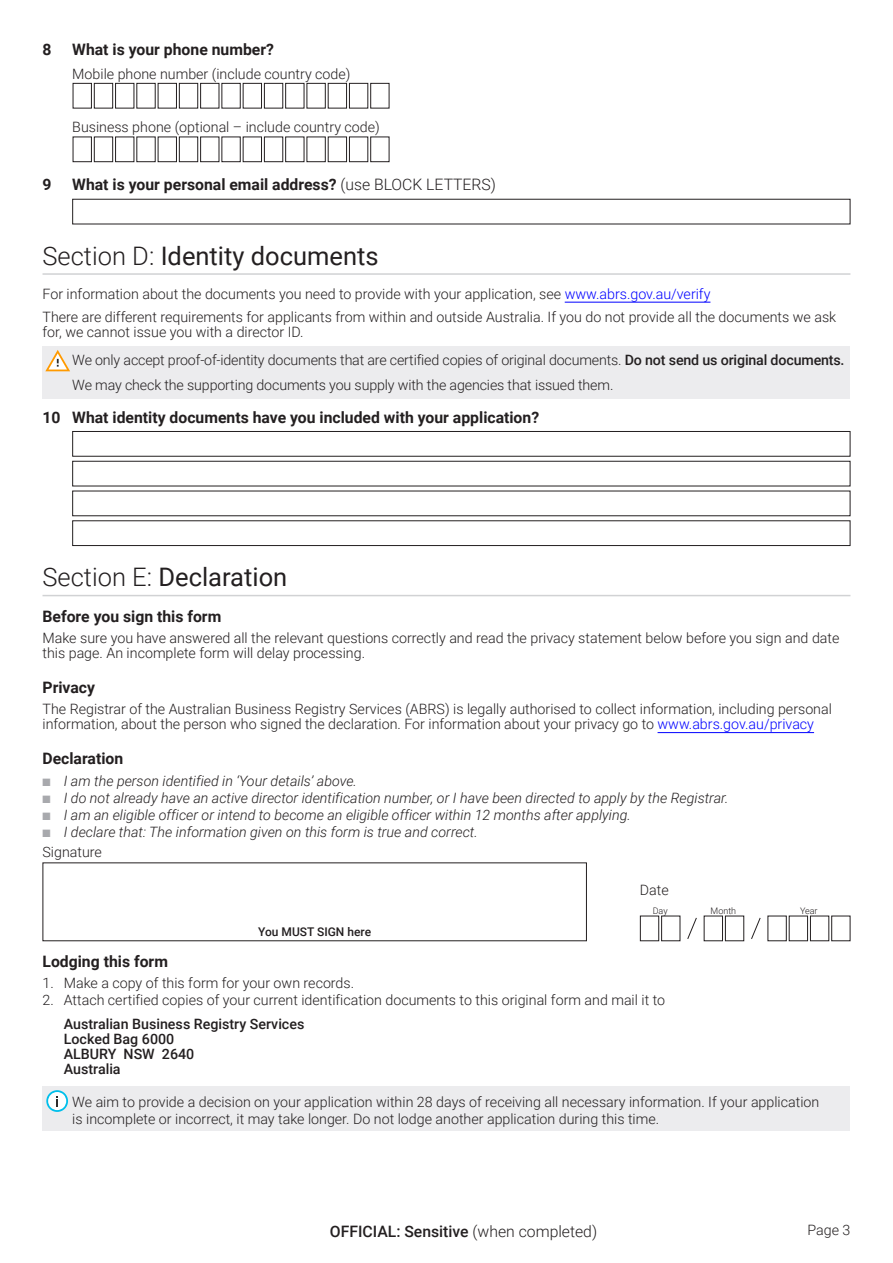
<style>
.page{position:relative;width:893px;height:1263px;background:#fff}
.page>*{position:absolute;margin:0;border:0;box-sizing:border-box;transform-origin:0 0}
.A-Section{font:25.5px "Roboto";color:#231f20}
.A-Question{font:700 15.75px "Roboto";color:#231f20}
.A-Intro_subhead{font:700 15.75px "Roboto";color:#231f20}
.t1{font:500 15.75px "Roboto";color:#231f20}
.A-Body{font:300 14.25px/15px "Roboto";color:#231f20}
.alert_boxes{font:300 14.25px/16.5px "Roboto";color:#231f20}
.t2{font:italic 300 14.25px "Roboto";color:#231f20}
.A-Body-2{font:500 14.25px "Roboto";color:#231f20}
.A-Body-3{font:500 12px "Roboto";color:#231f20}
.A-Body_-_smaller_6pt{font:300 9px "Roboto";color:#231f20}
.s1{font-weight:300}
.s2{color:#00f}
.s3{font-weight:500}
.s4{color:#a8a9ad}
</style>
<div class="page">
<div style="left:73px;top:83px;width:19px;height:25px;border:1px solid #231f20"></div>
<div style="left:200px;top:83px;width:19px;height:25px;border:1px solid #231f20"></div>
<div style="left:264px;top:83px;width:19px;height:25px;border:1px solid #231f20"></div>
<div style="left:328px;top:83px;width:19px;height:25px;border:1px solid #231f20"></div>
<div style="left:94px;top:83px;width:19px;height:25px;border:1px solid #231f20"></div>
<div style="left:158px;top:83px;width:19px;height:25px;border:1px solid #231f20"></div>
<div style="left:221px;top:83px;width:20px;height:25px;border:1px solid #231f20"></div>
<div style="left:285px;top:83px;width:19px;height:25px;border:1px solid #231f20"></div>
<div style="left:349px;top:83px;width:19px;height:25px;border:1px solid #231f20"></div>
<div style="left:115px;top:83px;width:19px;height:25px;border:1px solid #231f20"></div>
<div style="left:179px;top:83px;width:19px;height:25px;border:1px solid #231f20"></div>
<div style="left:243px;top:83px;width:19px;height:25px;border:1px solid #231f20"></div>
<div style="left:307px;top:83px;width:19px;height:25px;border:1px solid #231f20"></div>
<div style="left:370px;top:83px;width:19px;height:25px;border:1px solid #231f20"></div>
<div style="left:73px;top:137px;width:19px;height:25px;border:1px solid #231f20"></div>
<div style="left:200px;top:137px;width:19px;height:25px;border:1px solid #231f20"></div>
<div style="left:264px;top:137px;width:19px;height:25px;border:1px solid #231f20"></div>
<div style="left:328px;top:137px;width:19px;height:25px;border:1px solid #231f20"></div>
<div style="left:94px;top:137px;width:19px;height:25px;border:1px solid #231f20"></div>
<div style="left:158px;top:137px;width:19px;height:25px;border:1px solid #231f20"></div>
<div style="left:221px;top:137px;width:20px;height:25px;border:1px solid #231f20"></div>
<div style="left:285px;top:137px;width:19px;height:25px;border:1px solid #231f20"></div>
<div style="left:349px;top:137px;width:19px;height:25px;border:1px solid #231f20"></div>
<div style="left:115px;top:137px;width:19px;height:25px;border:1px solid #231f20"></div>
<div style="left:179px;top:137px;width:19px;height:25px;border:1px solid #231f20"></div>
<div style="left:243px;top:137px;width:19px;height:25px;border:1px solid #231f20"></div>
<div style="left:307px;top:137px;width:19px;height:25px;border:1px solid #231f20"></div>
<div style="left:370px;top:137px;width:19px;height:25px;border:1px solid #231f20"></div>
<div style="left:72px;top:199px;width:778px;height:25px;border:1px solid #231f20"></div>
<hr style="left:43px;top:595px;width:807px;height:1px;background:#d1d2d4">
<hr style="left:658px;top:732px;width:156px;height:1px;background:#00f">
<div style="left:43px;top:1086px;width:807px;height:44px;background:#ececee"></div>
<svg style="left:46px;top:1090px;width:22px;height:22px"></svg>
<div style="left:640px;top:916px;width:19px;height:25px;border:1px solid #231f20"></div>
<div style="left:661px;top:916px;width:19px;height:25px;border:1px solid #231f20"></div>
<div style="left:704px;top:916px;width:19px;height:25px;border:1px solid #231f20"></div>
<div style="left:725px;top:916px;width:19px;height:25px;border:1px solid #231f20"></div>
<div style="left:767px;top:916px;width:20px;height:25px;border:1px solid #231f20"></div>
<div style="left:789px;top:916px;width:19px;height:25px;border:1px solid #231f20"></div>
<div style="left:810px;top:916px;width:19px;height:25px;border:1px solid #231f20"></div>
<div style="left:831px;top:916px;width:19px;height:25px;border:1px solid #231f20"></div>
<svg style="left:751px;top:917px;width:10px;height:22px"></svg>
<svg style="left:687px;top:917px;width:10px;height:22px"></svg>
<div style="left:72px;top:431px;width:778px;height:26px;border:1px solid #231f20"></div>
<div style="left:72px;top:461px;width:778px;height:25px;border:1px solid #231f20"></div>
<div style="left:72px;top:520px;width:778px;height:26px;border:1px solid #231f20"></div>
<hr style="left:43px;top:273px;width:807px;height:2px;background:#d1d2d4">
<hr style="left:565px;top:302px;width:145px;height:1px;background:#00f">
<div style="left:43px;top:346px;width:807px;height:53px;background:#ececee"></div>
<svg style="left:45px;top:350px;width:25px;height:21px"></svg>
<p class="A-Question" style="left:43px;top:39px;width:11px">8</p>
<p class="A-Question" style="left:72px;top:39px;width:203px">What is your phone number?</p>
<p class="A-Body" style="left:72px;top:66px;width:280px">Mobile phone number (include country code)</p>
<p class="A-Body" style="left:72px;top:119px;width:309px">Business phone (optional – include country code)</p>
<p class="A-Question" style="left:43px;top:174px;width:11px">9</p>
<p class="A-Question" style="left:72px;top:174px;width:425px">What is your personal email address? <span class="s1">(use BLOCK LETTERS)</span></p>
<p class="A-Section" style="left:43px;top:238px;width:338px"><span class="s1">Section D:</span> Identity documents</p>
<p class="A-Body" style="left:43px;top:286px;width:669px">For information about the documents you need to provide with your application, see <span class="s2">www.abrs.gov.au/verify</span></p>
<p class="A-Body" style="left:43px;top:309px;width:795px">There are different requirements for applicants from within and outside Australia. If you do not provide all the documents we ask for, we cannot issue you with a director ID.</p>
<p class="alert_boxes" style="left:72px;top:351px;width:774px">We only accept proof-of-identity documents that are certified copies of original documents. <span class="s3">Do not send us original documents.</span></p>
<p class="alert_boxes" style="left:72px;top:376px;width:543px">We may check the supporting documents you supply with the agencies that issued them.</p>
<p class="A-Question" style="left:43px;top:406px;width:498px">10 What identity documents have you included with your application?</p>
<p class="A-Section" style="left:43px;top:559px;width:246px"><span class="s1">Section E:</span> Declaration</p>
<p class="A-Intro_subhead" style="left:43px;top:605px;width:180px">Before you sign this form</p>
<p class="A-Body" style="left:43px;top:630px;width:798px">Make sure you have answered all the relevant questions correctly and read the privacy statement below before you sign and date this page. An incomplete form will delay processing.</p>
<p class="A-Intro_subhead" style="left:43px;top:676px;width:54px">Privacy</p>
<p class="A-Body" style="left:43px;top:701px;width:791px">The Registrar of the Australian Business Registry Services (ABRS) is legally authorised to collect information, including personal information, about the person who signed the declaration. For information about your privacy go to <span class="s2">www.abrs.gov.au/privacy</span></p>
<p class="A-Intro_subhead" style="left:43px;top:748px;width:82px">Declaration</p>
<p class="t2" style="left:43px;top:771px;width:316px"><span class="s4">■</span> I am the person identified in ‘Your details’ above.</p>
<p class="t2" style="left:43px;top:788px;width:687px"><span class="s4">■</span> I do not already have an active director identification number, or I have been directed to apply by the Registrar.</p>
<p class="t2" style="left:43px;top:805px;width:590px"><span class="s4">■</span> I am an eligible officer or intend to become an eligible officer within 12 months after applying.</p>
<p class="t2" style="left:43px;top:822px;width:437px"><span class="s4">■</span> I declare that: The information given on this form is true and correct.</p>
<p class="A-Body" style="left:43px;top:843px;width:61px">Signature</p>
<p class="A-Body-3" style="left:258px;top:923px;width:114px">You MUST SIGN here</p>
<p class="A-Body" style="left:640px;top:882px;width:30px">Date</p>
<p class="A-Body_-_smaller_6pt" style="left:653px;top:904px;width:16px">Day</p>
<p class="A-Body_-_smaller_6pt" style="left:711px;top:904px;width:27px">Month</p>
<p class="A-Body_-_smaller_6pt" style="left:800px;top:904px;width:19px">Year</p>
<p class="A-Intro_subhead" style="left:43px;top:950px;width:127px">Lodging this form</p>
<p class="A-Body" style="left:43px;top:975px;width:313px">1. Make a copy of this form for your own records.</p>
<p class="A-Body" style="left:43px;top:992px;width:624px">2. Attach certified copies of your current identification documents to this original form and mail it to</p>
<p class="A-Body-2" style="left:64px;top:1014px;width:242px">Australian Business Registry Services</p>
<p class="A-Body-2" style="left:64px;top:1029px;width:112px">Locked Bag 6000</p>
<p class="A-Body-2" style="left:64px;top:1044px;width:132px">ALBURY NSW 2640</p>
<p class="A-Body-2" style="left:64px;top:1059px;width:58px">Australia</p>
<p class="alert_boxes" style="left:72px;top:1093px;width:749px">We aim to provide a decision on your application within 28 days of receiving all necessary information. If your application is incomplete or incorrect, it may take longer. Do not lodge another application during this time.</p>
<p class="t1" style="left:330px;top:1220px;width:269px">OFFICIAL: Sensitive <span class="s1">(when completed)</span></p>
<p class="A-Body" style="left:807px;top:1222px;width:44px">Page 3</p>
</div>
